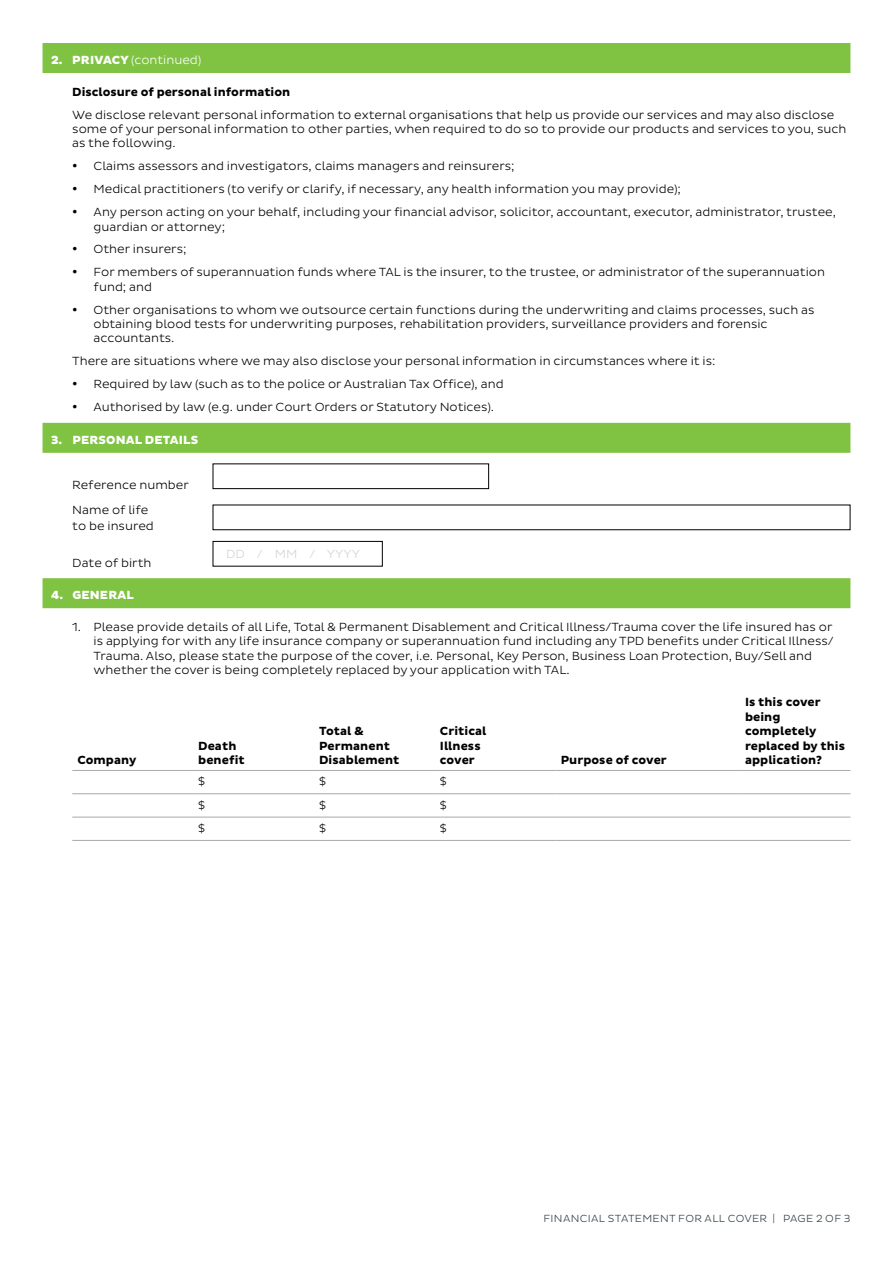
<style>
.page{position:relative;width:893px;height:1263px;background:#fff}
.page>*{position:absolute;margin:0;border:0;box-sizing:border-box;transform-origin:0 0}
.t1{font:300 12px/23px "Pluto Sans";color:#000}
.t2{font:700 12px/14.4px "Pluto Sans";letter-spacing:.005em;color:#000}
.t3{font:800 12px "Pluto Sans";letter-spacing:.015em;color:#fff}
.t4{font:300 12px "Pluto Sans";color:#fff}
.t5{font:300 12px "Pluto Sans";color:#d1d3d4}
.t6{font:300 11.25px "Pluto Sans";color:#000}
.t7{font:300 10.5px "Pluto Sans";letter-spacing:.03em;color:#303e46}
.s1{font-weight:800}
</style>
<div class="page">
<div style="left:43px;top:43px;width:807px;height:30px;background:#80c343"></div>
<div style="left:43px;top:423px;width:807px;height:30px;background:#80c343"></div>
<div style="left:43px;top:578px;width:807px;height:30px;background:#80c343"></div>
<div style="left:213px;top:463px;width:276px;height:26px;border:1px solid #000"></div>
<div style="left:213px;top:541px;width:170px;height:25px;border:1px solid #000"></div>
<hr style="left:72px;top:793px;width:121px;height:1px;background:#a7a9ac">
<hr style="left:556px;top:793px;width:184px;height:1px;background:#a7a9ac">
<hr style="left:740px;top:793px;width:110px;height:1px;background:#a7a9ac">
<hr style="left:72px;top:817px;width:121px;height:1px;background:#a7a9ac">
<hr style="left:556px;top:817px;width:184px;height:1px;background:#a7a9ac">
<hr style="left:740px;top:817px;width:110px;height:1px;background:#a7a9ac">
<hr style="left:193px;top:840px;width:121px;height:1px;background:#a7a9ac">
<hr style="left:314px;top:840px;width:121px;height:1px;background:#a7a9ac">
<hr style="left:435px;top:840px;width:121px;height:1px;background:#a7a9ac">
<hr style="left:72px;top:840px;width:121px;height:1px;background:#a7a9ac">
<hr style="left:556px;top:840px;width:184px;height:1px;background:#a7a9ac">
<hr style="left:740px;top:840px;width:110px;height:1px;background:#a7a9ac">
<hr style="left:72px;top:770px;width:121px;height:1px;background:#a7a9ac">
<hr style="left:193px;top:770px;width:121px;height:1px;background:#a7a9ac">
<hr style="left:314px;top:770px;width:121px;height:1px;background:#a7a9ac">
<hr style="left:435px;top:770px;width:121px;height:1px;background:#a7a9ac">
<hr style="left:556px;top:770px;width:184px;height:1px;background:#a7a9ac">
<hr style="left:740px;top:770px;width:110px;height:1px;background:#a7a9ac">
<hr style="left:193px;top:793px;width:121px;height:1px;background:#a7a9ac">
<hr style="left:314px;top:793px;width:121px;height:1px;background:#a7a9ac">
<hr style="left:435px;top:793px;width:121px;height:1px;background:#a7a9ac">
<hr style="left:193px;top:817px;width:121px;height:1px;background:#a7a9ac">
<hr style="left:314px;top:817px;width:121px;height:1px;background:#a7a9ac">
<hr style="left:435px;top:817px;width:121px;height:1px;background:#a7a9ac">
<p class="t4" style="left:51px;top:53px;width:152px"><span class="s1">2. PRIVACY</span> (continued)</p>
<p class="t2" style="left:72px;top:85px;width:219px">Disclosure of personal information</p>
<p class="t1" style="left:72px;top:107px;width:776px;line-height:14.4px">We disclose relevant personal information to external organisations that help us provide our services and may also disclose some of your personal information to other parties, when required to do so to provide our products and services to you, such as the following.</p>
<p class="t1" style="left:94px;top:155px;width:744px">Claims assessors and investigators, claims managers and reinsurers;<br>Medical practitioners (to verify or clarify, if necessary, any health information you may provide);<br>Any person acting on your behalf, including your financial advisor, solicitor, accountant, executor, administrator, trustee,</p>
<p class="t1" style="left:94px;top:215px;width:733px">guardian or attorney;<br>Other insurers;<br>For members of superannuation funds where TAL is the insurer, to the trustee, or administrator of the superannuation</p>
<p class="t1" style="left:94px;top:275px;width:722px">fund; and<br>Other organisations to whom we outsource certain functions during the underwriting and claims processes, such as</p>
<p class="t1" style="left:94px;top:317px;width:676px;line-height:14.4px">obtaining blood tests for underwriting purposes, rehabilitation providers, surveillance providers and forensic accountants.</p>
<p class="t1" style="left:94px;top:350px;width:623px;text-indent:-21px">There are situations where we may also disclose your personal information in circumstances where it is:<br>Required by law (such as to the police or Australian Tax Office), and<br>Authorised by law (e.g. under Court Orders or Statutory Notices).</p>
<p class="t3" style="left:51px;top:433px;width:149px">3. PERSONAL DETAILS</p>
<p class="t1" style="left:72px;top:473px;width:118px;line-height:24.8px">Reference number<br>Name of life</p>
<p class="t1" style="left:72px;top:515px;width:83px">to be insured</p>
<p class="t1" style="left:72px;top:551px;width:81px">Date of birth</p>
<p class="t5" style="left:226px;top:547px;width:135px">DD / MM / YYYY</p>
<p class="t3" style="left:51px;top:588px;width:84px">4. GENERAL</p>
<p class="t1" style="left:94px;top:620px;width:742px;line-height:14.4px;text-indent:-21px">1. Please provide details of all Life, Total &amp; Permanent Disablement and Critical Illness/Trauma cover the life insured has or is applying for with any life insurance company or superannuation fund including any TPD benefits under Critical Illness/ Trauma. Also, please state the purpose of the cover, i.e. Personal, Key Person, Business Loan Protection, Buy/Sell and whether the cover is being completely replaced by your application with TAL.</p>
<p class="t2" style="left:77px;top:753px;width:61px">Company</p>
<p class="t2" style="left:198px;top:739px;width:48px">Death benefit</p>
<p class="t2" style="left:319px;top:724px;width:82px">Total &amp;<br>Permanent<br>Disablement</p>
<p class="t2" style="left:440px;top:724px;width:48px">Critical<br>Illness cover</p>
<p class="t6" style="left:198px;top:775px;width:8px">$</p>
<p class="t6" style="left:319px;top:775px;width:8px">$</p>
<p class="t6" style="left:440px;top:775px;width:8px">$</p>
<p class="t6" style="left:198px;top:798px;width:8px">$</p>
<p class="t6" style="left:319px;top:798px;width:8px">$</p>
<p class="t6" style="left:440px;top:798px;width:8px">$</p>
<p class="t6" style="left:198px;top:822px;width:8px">$</p>
<p class="t6" style="left:319px;top:822px;width:8px">$</p>
<p class="t6" style="left:440px;top:822px;width:8px">$</p>
<p class="t2" style="left:561px;top:753px;width:108px">Purpose of cover</p>
<p class="t2" style="left:745px;top:695px;width:102px">Is this cover being completely replaced by this application?</p>
<p class="t7" style="left:544px;top:1212px;width:308px">FINANCIAL STATEMENT FOR ALL COVER | PAGE 2 OF 3</p>
</div>
